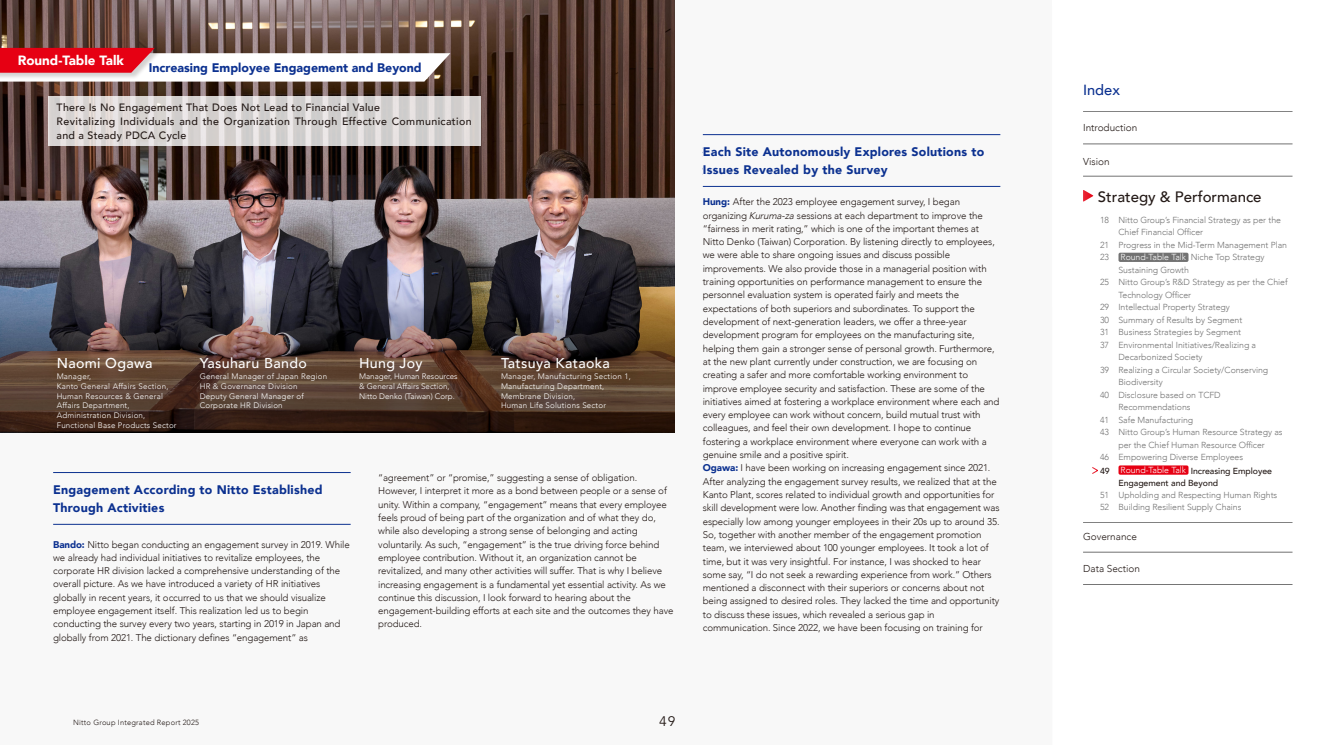
<style>
.page{position:relative;width:1323px;height:745px;background:#fff}
.page>*{position:absolute;margin:0;border:0;box-sizing:border-box;transform-origin:0 0}
.t1{font:500 15px "Avenir";color:#231916}
.t2{font:500 14.62px "Avenir";color:#0c3190}
.t3{font:500 14.12px "Avenir";letter-spacing:.025em;color:#fff}
.t4{font:13.75px "Avenir LT Std";color:#231916}
.t5{font:900 13.38px "Avenir";color:#fff}
.t6{font:900 12.38px/17.8px "Avenir";letter-spacing:.02em;color:#0c3190}
.t7{font:500 12.38px/17.8px "UD Shin Go Pr 6 N";color:#0c3190}
.t8{font:900 12.38px "Avenir";color:#0c3190}
.t9{font:500 10.62px/14.1px "Avenir";letter-spacing:.035em;color:#231916}
.t10{font:300 10px "Avenir";color:#231916}
.t11{font:300 9.75px/13.2px "Avenir";letter-spacing:-.015em;color:#231916}
.t12{font:300 8.75px/12.5px "Avenir";letter-spacing:-.005em;color:#727272}
.t13{font:500 8.75px/12.2px "Avenir";letter-spacing:-.005em;color:#231916}
.t14{font:300 8px/9.8px "Avenir";letter-spacing:.025em;color:#fff}
.t15{font:300 8px/9.8px "Avenir";color:#fff}
.t16{font:300 7.5px "Avenir";letter-spacing:.025em;color:#231916}
.s1{font-weight:900;color:#0c3190}
.s2{font-family:"Avenir"}
.s3{font-style:italic}
.s4{color:#fff}
.s5{font-weight:300;color:#fff}
</style>
<div class="page">
<div style="left:0;top:0;width:1052px;height:744px;background:#f8f8f8"></div>
<img style="left:0;top:0;width:674px;height:273px">
<img style="left:0;top:273px;width:674px;height:159px">
<div style="left:0;top:47px;width:162px;height:33px;background:#231916;opacity:.2"></div>
<svg style="left:0;top:48px;width:450px;height:33px"></svg>
<hr style="left:703px;top:134px;width:297px;height:1px;background:#0c3190">
<hr style="left:703px;top:186px;width:297px;height:1px;background:#0c3190">
<hr style="left:53px;top:472px;width:298px;height:1px;background:#0c3190">
<hr style="left:53px;top:523px;width:298px;height:1px;background:#0c3190">
<svg style="left:48px;top:96px;width:432px;height:49px;background:#dad6d5"></svg>
<hr style="left:1083px;top:111px;width:209px;height:1px;background:#727272">
<hr style="left:1083px;top:144px;width:209px;height:1px;background:#727272">
<hr style="left:1083px;top:176px;width:209px;height:1px;background:#727272">
<hr style="left:1083px;top:522px;width:209px;height:1px;background:#727272">
<hr style="left:1083px;top:551px;width:209px;height:1px;background:#727272">
<hr style="left:1083px;top:584px;width:209px;height:1px;background:#727272">
<svg style="left:1083px;top:190px;width:10px;height:11px"></svg>
<div style="left:1118px;top:252px;width:70px;height:10px;background:#727272;border-radius:2px"></div>
<svg style="left:1092px;top:467px;width:6px;height:6px"></svg>
<div style="left:1118px;top:465px;width:70px;height:9px;background:#e60013;border-radius:2px"></div>
<h3 class="t5" style="left:18px;top:49px;width:108px">Round-Table Talk</h3>
<p class="t8" style="left:149px;top:57px;width:274px">Increasing Employee Engagement and Beyond</p>
<p class="t9" style="left:57px;top:99px;width:417px">There Is No Engagement That Does Not Lead to Financial Value<br>Revitalizing Individuals and the Organization Through Effective Communication and a Steady PDCA Cycle</p>
<h3 class="t3" style="left:57px;top:351px;width:97px">Naomi Ogawa</h3>
<p class="t14" style="left:57px;top:371px;width:121px">Manager,<br>Kanto General Affairs Section,<br>Human Resources &amp; General<br>Affairs Department,<br>Administration Division,<br>Functional Base Products Sector</p>
<h3 class="t3" style="left:200px;top:351px;width:109px">Yasuharu Bando</h3>
<p class="t14" style="left:200px;top:371px;width:129px">General Manager of Japan Region<br>HR &amp; Governance Division<br>Deputy General Manager of<br>Corporate HR Division</p>
<h3 class="t3" style="left:359px;top:351px;width:65px">Hung Joy</h3>
<p class="t15" style="left:359px;top:371px;width:100px">Manager, Human Resources &amp; General Affairs Section,<br>Nitto Denko (Taiwan) Corp.</p>
<h3 class="t3" style="left:501px;top:351px;width:110px">Tatsuya Kataoka</h3>
<p class="t14" style="left:501px;top:371px;width:131px">Manager, Manufacturing Section 1,<br>Manufacturing Department,<br>Membrane Division,<br>Human Life Solutions Sector</p>
<p class="t7" style="left:53px;top:480px;width:153px">技・製・販・管が一体となり、</p>
<p class="t6" style="left:53px;top:480px;width:271px">Engagement According to Nitto Established<br>Through Activities</p>
<p class="t11" style="left:53px;top:537px;width:298px"><span class="s1">Bando:</span> Nitto began conducting an engagement survey in 2019. While we already had individual initiatives to revitalize employees, the corporate HR division lacked a comprehensive understanding of the overall picture. As we have introduced a variety of HR initiatives globally in recent years, it occurred to us that we should visualize employee engagement itself. This realization led us to begin conducting the survey every two years, starting in 2019 in Japan and globally from 2021. The dictionary defines “engagement” as</p>
<p class="t11" style="left:378px;top:471px;width:297px">“agreement” or “promise,” suggesting a sense of obligation.<br>However, I interpret it more as a bond between people or a sense of unity. Within a company, “engagement” means that every employee feels proud of being part of the organization and of what they do, while also developing a strong sense of belonging and acting voluntarily. As such, “engagement” is the true driving force behind employee contribution. Without it, an organization cannot be revitalized, and many other activities will suffer. That is why I believe increasing engagement is a fundamental yet essential activity. As we continue this discussion, I look forward to hearing about the engagement-building efforts at each site and the outcomes they have produced.</p>
<p class="t7" style="left:703px;top:142px;width:273px">技・製・販・管が一体となり、<br>先んじて顧客ニーズを満たすことでシェア<span class="s2">No.1</span>に</p>
<p class="t6" style="left:703px;top:142px;width:283px">Each Site Autonomously Explores Solutions to<br>Issues Revealed by the Survey</p>
<p class="t11" style="left:703px;top:195px;width:298px"><span class="s1">Hung:</span> After the 2023 employee engagement survey, I began organizing <span class="s3">Kuruma-za</span> sessions at each department to improve the “fairness in merit rating,” which is one of the important themes at Nitto Denko (Taiwan) Corporation. By listening directly to employees, we were able to share ongoing issues and discuss possible improvements. We also provide those in a managerial position with training opportunities on performance management to ensure the personnel evaluation system is operated fairly and meets the expectations of both superiors and subordinates. To support the development of next-generation leaders, we offer a three-year development program for employees on the manufacturing site, helping them gain a stronger sense of personal growth. Furthermore, at the new plant currently under construction, we are focusing on creating a safer and more comfortable working environment to improve employee security and satisfaction. These are some of the initiatives aimed at fostering a workplace environment where each and every employee can work without concern, build mutual trust with colleagues, and feel their own development. I hope to continue fostering a workplace environment where everyone can work with a genuine smile and a positive spirit.<br><span class="s1">Ogawa:</span> I have been working on increasing engagement since 2021.<br>After analyzing the engagement survey results, we realized that at the Kanto Plant, scores related to individual growth and opportunities for skill development were low. Another finding was that engagement was especially low among younger employees in their 20s up to around 35.<br>So, together with another member of the engagement promotion team, we interviewed about 100 younger employees. It took a lot of time, but it was very insightful. For instance, I was shocked to hear some say, “I do not seek a rewarding experience from work.” Others mentioned a disconnect with their superiors or concerns about not being assigned to desired roles. They lacked the time and opportunity to discuss these issues, which revealed a serious gap in communication. Since 2022, we have been focusing on training for</p>
<p class="t16" style="left:73px;top:717px;width:127px">Nitto Group Integrated Report 2025</p>
<h3 class="t4" style="left:659px;top:713px;width:18px">49</h3>
<h2 class="t2" style="left:1083px;top:77px;width:38px">Index</h2>
<p class="t10" style="left:1083px;top:122px;width:56px">Introduction</p>
<p class="t10" style="left:1083px;top:155px;width:28px">Vision</p>
<h1 class="t1" style="left:1098px;top:183px;width:165px">Strategy &amp; Performance</h1>
<p class="t12" style="left:1100px;top:213px;width:182px">18 Nitto Group’s Financial Strategy as per the</p>
<p class="t12" style="left:1118px;top:226px;width:86px">Chief Financial Officer</p>
<p class="t12" style="left:1100px;top:238px;width:188px">21 Progress in the Mid-Term Management Plan</p>
<p class="t12" style="left:1100px;top:251px;width:11px">23</p>
<p class="t12" style="left:1120px;top:251px;width:145px"><span class="s4">Round-Table Talk</span> Niche Top Strategy</p>
<p class="t12" style="left:1118px;top:263px;width:72px">Sustaining Growth</p>
<p class="t12" style="left:1100px;top:276px;width:189px">25 Nitto Group’s R&amp;D Strategy as per the Chief</p>
<p class="t12" style="left:1118px;top:288px;width:74px">Technology Officer</p>
<p class="t12" style="left:1100px;top:301px;width:131px">29 Intellectual Property Strategy</p>
<p class="t12" style="left:1100px;top:313px;width:144px">30 Summary of Results by Segment</p>
<p class="t12" style="left:1100px;top:326px;width:143px">31 Business Strategies by Segment</p>
<p class="t12" style="left:1100px;top:338px;width:158px">37 Environmental Initiatives/Realizing a</p>
<p class="t12" style="left:1118px;top:351px;width:86px">Decarbonized Society</p>
<p class="t12" style="left:1100px;top:363px;width:170px">39 Realizing a Circular Society/Conserving</p>
<p class="t12" style="left:1118px;top:376px;width:46px">Biodiversity</p>
<p class="t12" style="left:1100px;top:388px;width:122px">40 Disclosure based on TCFD</p>
<p class="t12" style="left:1118px;top:401px;width:74px">Recommendations</p>
<p class="t12" style="left:1100px;top:413px;width:95px">41 Safe Manufacturing</p>
<p class="t12" style="left:1100px;top:426px;width:184px">43 Nitto Group’s Human Resource Strategy as</p>
<p class="t12" style="left:1118px;top:438px;width:148px">per the Chief Human Resource Officer</p>
<p class="t12" style="left:1100px;top:451px;width:144px">46 Empowering Diverse Employees</p>
<p class="t13" style="left:1118px;top:464px;width:155px;text-indent:-18px">49 <span class="s5">Round-Table Talk</span> Increasing Employee<br>Engagement and Beyond</p>
<p class="t12" style="left:1100px;top:488px;width:179px">51 Upholding and Respecting Human Rights<br>52 Building Resilient Supply Chains</p>
<p class="t10" style="left:1083px;top:530px;width:55px">Governance</p>
<p class="t10" style="left:1083px;top:562px;width:58px">Data Section</p>
</div>
